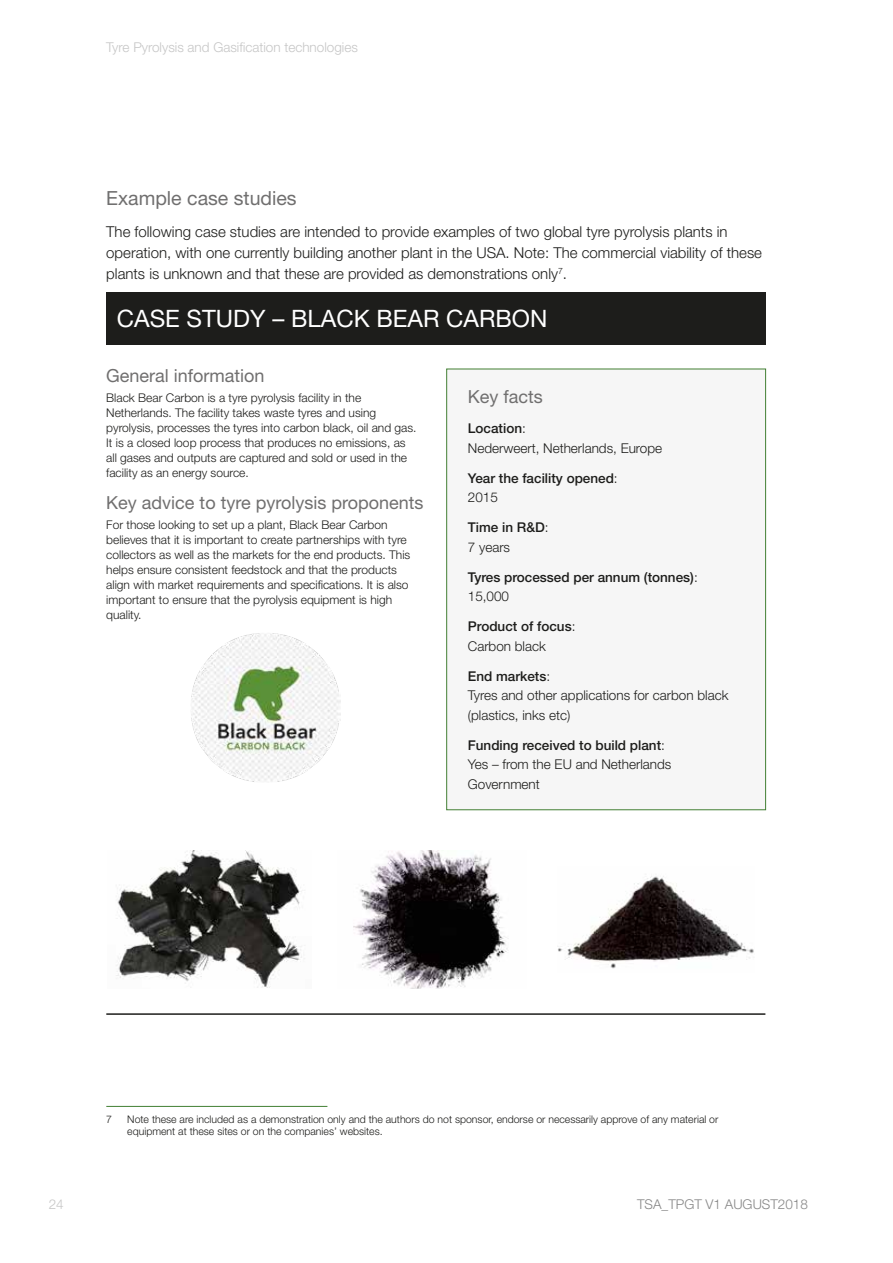
<style>
.page{position:relative;width:893px;height:1263px;background:#fff}
.page>*{position:absolute;margin:0;border:0;box-sizing:border-box;transform-origin:0 0}
.t1{font:24px "Helvetica Neue LT Std";color:#fff}
.t2{font:19.5px "Helvetica Neue LT Std";color:#706f6f}
.t3{font:18px "Helvetica Neue LT Std";color:#706f6f}
.t4{font:300 15px/21px "Helvetica Neue LT Std";color:#1d1d1b}
.t5{font:300 13.5px/19.5px "Helvetica Neue LT Std";color:#1d1d1b}
.t6{font:500 13.5px/19.5px "Helvetica Neue LT Std";color:#1d1d1b}
.t7{font:300 13.5px "Helvetica Neue LT Std";color:#c6c6c6}
.t8{font:300 13.5px "Helvetica Neue LT Std";color:#878787}
.t9{font:300 12px/15px "Helvetica Neue LT Std";color:#1d1d1b}
.t10{font:300 10.5px/12px "Helvetica Neue LT Std";color:#1d1d1b}
.s1{font-weight:500}
.s2{font-weight:300}
</style>
<div class="page">
<hr style="left:106px;top:1013px;width:659px;height:2px;background:#1d1d1b">
<div style="left:106px;top:292px;width:659px;height:53px;background:#1d1d1b"></div>
<img style="left:191px;top:633px;width:150px;height:149px">
<img style="left:116px;top:850px;width:189px;height:138px">
<img style="left:353px;top:850px;width:155px;height:139px">
<img style="left:558px;top:876px;width:196px;height:93px">
<div style="left:447px;top:369px;width:319px;height:441px;background:#f6f6f6"></div>
<div style="left:446px;top:369px;width:320px;height:441px;border:1px solid #427f33"></div>
<hr style="left:106px;top:1106px;width:221px;height:1px;background:#427f33">
<p class="t7" style="left:106px;top:39px;width:253px">Tyre Pyrolysis and Gasification technologies</p>
<h2 class="t2" style="left:106px;top:187px;width:192px">Example case studies</h2>
<p class="t4" style="left:106px;top:221px;width:657px">The following case studies are intended to provide examples of two global tyre pyrolysis plants in operation, with one currently building another plant in the USA. Note: The commercial viability of these plants is unknown and that these are provided as demonstrations only<sup>7</sup>.</p>
<h1 class="t1" style="left:117px;top:304px;width:432px">CASE STUDY – BLACK BEAR CARBON</h1>
<h3 class="t3" style="left:106px;top:364px;width:160px">General information</h3>
<p class="t9" style="left:106px;top:390px;width:312px">Black Bear Carbon is a tyre pyrolysis facility in the Netherlands. The facility takes waste tyres and using pyrolysis, processes the tyres into carbon black, oil and gas.<br>It is a closed loop process that produces no emissions, as all gases and outputs are captured and sold or used in the facility as an energy source.</p>
<h3 class="t3" style="left:106px;top:492px;width:319px">Key advice to tyre pyrolysis proponents</h3>
<p class="t9" style="left:106px;top:517px;width:306px">For those looking to set up a plant, Black Bear Carbon believes that it is important to create partnerships with tyre collectors as well as the markets for the end products. This helps ensure consistent feedstock and that the products align with market requirements and specifications. It is also important to ensure that the pyrolysis equipment is high quality.</p>
<h3 class="t3" style="left:468px;top:386px;width:77px">Key facts</h3>
<p class="t5" style="left:468px;top:418px;width:196px"><span class="s1">Location</span>:<br>Nederweert, Netherlands, Europe</p>
<p class="t6" style="left:468px;top:468px;width:151px">Year the facility opened<span class="s2">:<br>2015</span></p>
<p class="t6" style="left:468px;top:517px;width:82px">Time in R&amp;D<span class="s2">:<br>7 years</span></p>
<p class="t6" style="left:468px;top:567px;width:231px">Tyres processed per annum (tonnes)<span class="s2">:<br>15,000</span></p>
<p class="t6" style="left:468px;top:616px;width:109px">Product of focus<span class="s2">:<br>Carbon black</span></p>
<p class="t5" style="left:468px;top:666px;width:262px"><span class="s1">End markets</span>:<br>Tyres and other applications for carbon black (plastics, inks etc)</p>
<p class="t5" style="left:468px;top:735px;width:205px"><span class="s1">Funding received to build plant</span>:<br>Yes – from the EU and Netherlands<br>Government</p>
<p class="t7" style="left:49px;top:1196px;width:17px">24</p>
<p class="t10" style="left:106px;top:1113px;width:7px">7</p>
<p class="t10" style="left:127px;top:1113px;width:593px">Note these are included as a demonstration only and the authors do not sponsor, endorse or necessarily approve of any material or equipment at these sites or on the companies’ websites.</p>
<p class="t8" style="left:637px;top:1196px;width:172px">TSA_TPGT V1 AUGUST2018</p>
</div>
